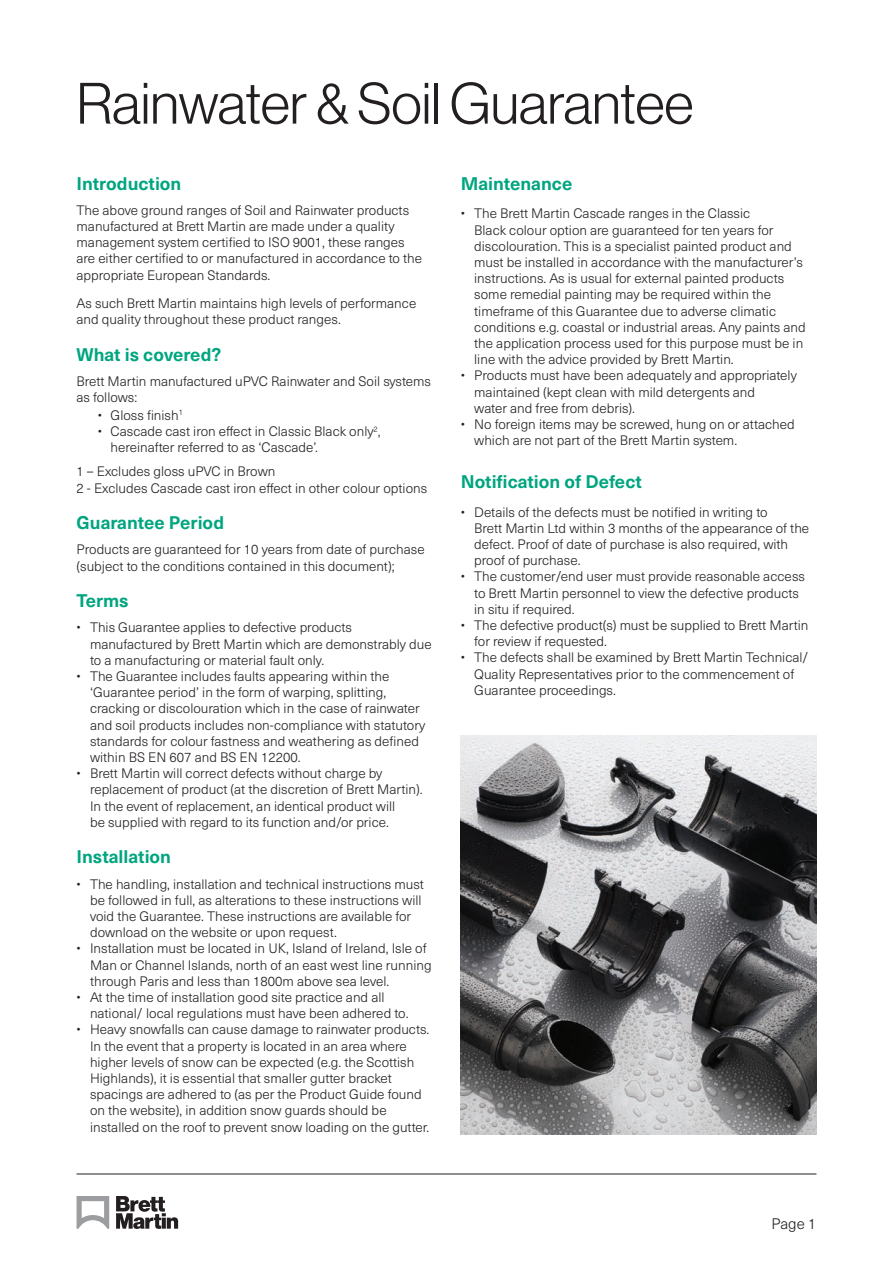
<style>
.page{position:relative;width:893px;height:1263px;background:#fff}
.page>*{position:absolute;margin:0;border:0;box-sizing:border-box;transform-origin:0 0}
.t1{font:57px "N Haas Grotesk DS Pro 45 Lt";color:#231f20}
.t2{font:700 18px "Neue Haas Unica W1 G";color:#00a580}
.t3{font:300 15px "Neue Haas Unica W1 G";color:#231f20}
.t4{font:300 13.5px/16.2px "Neue Haas Unica W1 G";color:#231f20}
</style>
<div class="page">
<hr style="left:77px;top:1173px;width:739px;height:1px;background:#231f20">
<svg style="left:116px;top:1196px;width:62px;height:33px"></svg>
<svg style="left:77px;top:1196px;width:32px;height:33px"></svg>
<img style="left:461px;top:736px;width:355px;height:398px">
<p class="t1" style="left:77px;top:72px;width:618px">Rainwater &amp; Soil Guarantee</p>
<p class="t2" style="left:77px;top:169px;width:106px">Introduction</p>
<p class="t4" style="left:77px;top:201px;width:347px">The above ground ranges of Soil and Rainwater products manufactured at Brett Martin are made under a quality management system certified to ISO 9001, these ranges are either certified to or manufactured in accordance to the appropriate European Standards.</p>
<p class="t4" style="left:77px;top:294px;width:341px">As such Brett Martin maintains high levels of performance and quality throughout these product ranges.</p>
<p class="t2" style="left:77px;top:340px;width:146px">What is covered?</p>
<p class="t4" style="left:77px;top:372px;width:356px">Brett Martin manufactured uPVC Rainwater and Soil systems as follows:</p>
<p class="t4" style="left:98px;top:406px;width:87px">• Gloss finish<sup>1</sup></p>
<p class="t4" style="left:111px;top:423px;width:272px;text-indent:-13px">• Cascade cast iron effect in Classic Black only<sup>2</sup>, hereinafter referred to as ‘Cascade’.</p>
<p class="t4" style="left:77px;top:463px;width:200px">1 – Excludes gloss uPVC in Brown</p>
<p class="t4" style="left:77px;top:479px;width:352px">2 - Excludes Cascade cast iron effect in other colour options</p>
<p class="t2" style="left:77px;top:509px;width:149px">Guarantee Period</p>
<p class="t4" style="left:77px;top:541px;width:350px">Products are guaranteed for 10 years from date of purchase (subject to the conditions contained in this document);</p>
<p class="t2" style="left:77px;top:587px;width:54px">Terms</p>
<p class="t4" style="left:90px;top:619px;width:343px;text-indent:-14px">• This Guarantee applies to defective products manufactured by Brett Martin which are demonstrably due to a manufacturing or material fault only.</p>
<p class="t4" style="left:90px;top:667px;width:337px;text-indent:-14px">• The Guarantee includes faults appearing within the ‘Guarantee period’ in the form of warping, splitting, cracking or discolouration which in the case of rainwater and soil products includes non-compliance with statutory standards for colour fastness and weathering as defined within BS EN 607 and BS EN 12200.</p>
<p class="t4" style="left:90px;top:765px;width:334px;text-indent:-14px">• Brett Martin will correct defects without charge by replacement of product (at the discretion of Brett Martin).<br>In the event of replacement, an identical product will<br>be supplied with regard to its function and/or price.</p>
<p class="t2" style="left:77px;top:843px;width:96px">Installation</p>
<p class="t4" style="left:90px;top:875px;width:335px;text-indent:-14px">• The handling, installation and technical instructions must be followed in full, as alterations to these instructions will void the Guarantee. These instructions are available for download on the website or upon request.</p>
<p class="t4" style="left:90px;top:940px;width:343px;text-indent:-14px">• Installation must be located in UK, Island of Ireland, Isle of<br>Man or Channel Islands, north of an east west line running through Paris and less than 1800m above sea level.</p>
<p class="t4" style="left:90px;top:988px;width:320px;text-indent:-14px">• At the time of installation good site practice and all national/ local regulations must have been adhered to.</p>
<p class="t4" style="left:90px;top:1021px;width:341px;text-indent:-14px">• Heavy snowfalls can cause damage to rainwater products.<br>In the event that a property is located in an area where higher levels of snow can be expected (e.g. the Scottish Highlands), it is essential that smaller gutter bracket spacings are adhered to (as per the Product Guide found on the website), in addition snow guards should be installed on the roof to prevent snow loading on the gutter.</p>
<p class="t2" style="left:461px;top:169px;width:113px">Maintenance</p>
<p class="t4" style="left:474px;top:205px;width:333px;text-indent:-14px">• The Brett Martin Cascade ranges in the Classic<br>Black colour option are guaranteed for ten years for discolouration. This is a specialist painted product and must be installed in accordance with the manufacturer’s instructions. As is usual for external painted products some remedial painting may be required within the timeframe of this Guarantee due to adverse climatic conditions e.g. coastal or industrial areas. Any paints and the application process used for this purpose must be in line with the advice provided by Brett Martin.</p>
<p class="t4" style="left:474px;top:367px;width:324px;text-indent:-14px">• Products must have been adequately and appropriately maintained (kept clean with mild detergents and<br>water and free from debris).</p>
<p class="t4" style="left:474px;top:415px;width:322px;text-indent:-14px">• No foreign items may be screwed, hung on or attached which are not part of the Brett Martin system.</p>
<p class="t2" style="left:461px;top:468px;width:183px">Notification of Defect</p>
<p class="t4" style="left:474px;top:503px;width:336px;text-indent:-14px">• Details of the defects must be notified in writing to<br>Brett Martin Ltd within 3 months of the appearance of the defect. Proof of date of purchase is also required, with proof of purchase.</p>
<p class="t4" style="left:474px;top:568px;width:332px;text-indent:-14px">• The customer/end user must provide reasonable access to Brett Martin personnel to view the defective products in situ if required.</p>
<p class="t4" style="left:474px;top:616px;width:336px;text-indent:-14px">• The defective product(s) must be supplied to Brett Martin for review if requested.</p>
<p class="t4" style="left:474px;top:649px;width:336px;text-indent:-14px">• The defects shall be examined by Brett Martin Technical/<br>Quality Representatives prior to the commencement of<br>Guarantee proceedings.</p>
<p class="t3" style="left:771px;top:1212px;width:46px">Page 1</p>
</div>
